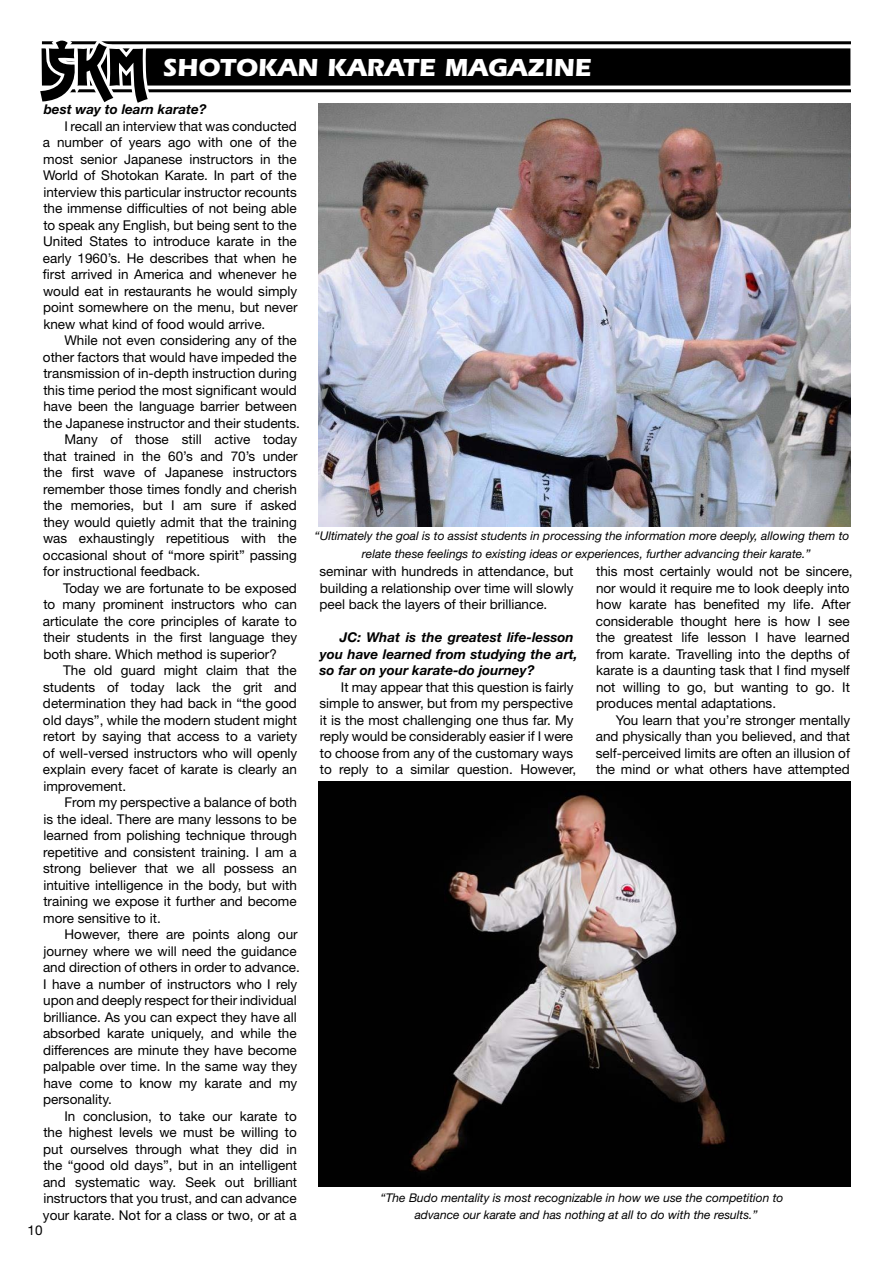
<style>
.page{position:relative;width:893px;height:1263px;background:#fff}
.page>*{position:absolute;margin:0;border:0;box-sizing:border-box;transform-origin:0 0}
.t1{font:700 25.5px "ITC Eras Std";color:#fff}
.t2{font:13.5px/16.5px "Helvetica Neue LT Std";color:#000;text-align:justify}
.t3{font:italic 700 13.5px/16.5px "Helvetica Neue LT Std";color:#000}
.t4{font:italic 12px/18px "Helvetica Neue LT Std";color:#000}
</style>
<div class="page">
<hr style="left:42px;top:89px;width:808px;height:3px;background:#000">
<hr style="left:42px;top:41px;width:808px;height:3px;background:#000">
<div style="left:42px;top:48px;width:808px;height:38px;background:#000"></div>
<svg style="left:40px;top:40px;width:114px;height:63px"></svg>
<img style="left:319px;top:781px;width:531px;height:406px">
<img style="left:319px;top:103px;width:531px;height:424px">
<h1 class="t1" style="left:162px;top:52px;width:431px">SHOTOKAN KARATE MAGAZINE</h1>
<p class="t3" style="left:44px;top:101px;width:165px">best way to learn karate?</p>
<p class="t2" style="left:43px;top:118px;width:256px;text-indent:22px">I recall an interview that was conducted a number of years ago with one of the most senior Japanese instructors in the World of Shotokan Karate. In part of the interview this particular instructor recounts the immense difficulties of not being able to speak any English, but being sent to the United States to introduce karate in the early 1960’s. He describes that when he first arrived in America and whenever he would eat in restaurants he would simply point somewhere on the menu, but never knew what kind of food would arrive.</p>
<p class="t2" style="left:64px;top:332px;width:234px">While not even considering any of the</p>
<p class="t2" style="left:43px;top:349px;width:255px">other factors that would have impeded the</p>
<p class="t2" style="left:43px;top:365px;width:255px">transmission of in-depth instruction during</p>
<p class="t2" style="left:43px;top:382px;width:255px">this time period the most significant would</p>
<p class="t2" style="left:43px;top:398px;width:255px">have been the language barrier between</p>
<p class="t2" style="left:43px;top:415px;width:258px">the Japanese instructor and their students.</p>
<p class="t2" style="left:64px;top:431px;width:234px">Many of those still active today</p>
<p class="t2" style="left:43px;top:448px;width:256px">that trained in the 60’s and 70’s under</p>
<p class="t2" style="left:43px;top:464px;width:255px">the first wave of Japanese instructors</p>
<p class="t2" style="left:43px;top:480px;width:255px">remember those times fondly and cherish</p>
<p class="t2" style="left:43px;top:497px;width:255px">the memories, but I am sure if asked</p>
<p class="t2" style="left:43px;top:513px;width:255px">they would quietly admit that the training</p>
<p class="t2" style="left:43px;top:530px;width:255px">was exhaustingly repetitious with the</p>
<p class="t2" style="left:43px;top:546px;width:255px">occasional shout of “more spirit” passing</p>
<p class="t2" style="left:43px;top:563px;width:159px">for instructional feedback.</p>
<p class="t2" style="left:63px;top:579px;width:235px">Today we are fortunate to be exposed</p>
<p class="t2" style="left:43px;top:596px;width:255px">to many prominent instructors who can</p>
<p class="t2" style="left:43px;top:612px;width:255px">articulate the core principles of karate to</p>
<p class="t2" style="left:43px;top:629px;width:255px">their students in the first language they</p>
<p class="t2" style="left:43px;top:645px;width:235px">both share. Which method is superior?</p>
<p class="t2" style="left:63px;top:662px;width:235px">The old guard might claim that the</p>
<p class="t2" style="left:43px;top:678px;width:255px">students of today lack the grit and</p>
<p class="t2" style="left:43px;top:695px;width:255px">determination they had back in “the good</p>
<p class="t2" style="left:43px;top:711px;width:256px">old days”, while the modern student might</p>
<p class="t2" style="left:43px;top:728px;width:255px">retort by saying that access to a variety</p>
<p class="t2" style="left:43px;top:744px;width:256px">of well-versed instructors who will openly</p>
<p class="t2" style="left:43px;top:761px;width:255px">explain every facet of karate is clearly an</p>
<p class="t2" style="left:43px;top:777px;width:84px">improvement.</p>
<p class="t2" style="left:65px;top:794px;width:234px">From my perspective a balance of both</p>
<p class="t2" style="left:43px;top:810px;width:255px">is the ideal. There are many lessons to be</p>
<p class="t2" style="left:44px;top:827px;width:255px">learned from polishing technique through</p>
<p class="t2" style="left:43px;top:843px;width:255px">repetitive and consistent training. I am a</p>
<p class="t2" style="left:43px;top:860px;width:255px">strong believer that we all possess an</p>
<p class="t2" style="left:43px;top:876px;width:255px">intuitive intelligence in the body, but with</p>
<p class="t2" style="left:43px;top:893px;width:255px">training we expose it further and become</p>
<p class="t2" style="left:43px;top:909px;width:119px">more sensitive to it.</p>
<p class="t2" style="left:65px;top:926px;width:235px">However, there are points along our</p>
<p class="t2" style="left:43px;top:942px;width:255px">journey where we will need the guidance</p>
<p class="t2" style="left:43px;top:959px;width:258px">and direction of others in order to advance.</p>
<p class="t2" style="left:43px;top:975px;width:256px">I have a number of instructors who I rely</p>
<p class="t2" style="left:43px;top:992px;width:255px">upon and deeply respect for their individual</p>
<p class="t2" style="left:43px;top:1008px;width:255px">brilliance. As you can expect they have all</p>
<p class="t2" style="left:43px;top:1025px;width:255px">absorbed karate uniquely, and while the</p>
<p class="t2" style="left:43px;top:1041px;width:255px">differences are minute they have become</p>
<p class="t2" style="left:43px;top:1058px;width:256px">palpable over time. In the same way they</p>
<p class="t2" style="left:43px;top:1074px;width:255px">have come to know my karate and my</p>
<p class="t2" style="left:43px;top:1091px;width:70px">personality.</p>
<p class="t2" style="left:64px;top:1107px;width:234px">In conclusion, to take our karate to</p>
<p class="t2" style="left:43px;top:1124px;width:255px">the highest levels we must be willing to</p>
<p class="t2" style="left:43px;top:1140px;width:255px">put ourselves through what they did in</p>
<p class="t2" style="left:43px;top:1157px;width:255px">the “good old days”, but in an intelligent</p>
<p class="t2" style="left:43px;top:1173px;width:256px">and systematic way. Seek out brilliant</p>
<p class="t2" style="left:43px;top:1190px;width:255px">instructors that you trust, and can advance</p>
<p class="t2" style="left:43px;top:1206px;width:255px">your karate. Not for a class or two, or at a</p>
<p class="t2" style="left:28px;top:1222px;width:17px">10</p>
<p class="t4" style="left:362px;top:526px;width:489px;text-indent:-47px">“Ultimately the goal is to assist students in processing the information more deeply, allowing them to relate these feelings to existing ideas or experiences, further advancing their karate.”</p>
<p class="t2" style="left:319px;top:563px;width:256px">seminar with hundreds in attendance, but building a relationship over time will slowly peel back the layers of their brilliance.</p>
<p class="t3" style="left:320px;top:629px;width:260px;text-indent:20px">JC: What is the greatest life-lesson you have learned from studying the art, so far on your karate-do journey?</p>
<p class="t2" style="left:319px;top:678px;width:258px;text-align:left;text-indent:21px">It may appear that this question is fairly simple to answer, but from my perspective it is the most challenging one thus far. My reply would be considerably easier if I were to choose from any of the customary ways to reply to a similar question. However,</p>
<p class="t2" style="left:596px;top:563px;width:258px;text-align:left">this most certainly would not be sincere, nor would it require me to look deeply into how karate has benefited my life. After considerable thought here is how I see the greatest life lesson I have learned from karate. Travelling into the depths of karate is a daunting task that I find myself not willing to go, but wanting to go. It produces mental adaptations.</p>
<p class="t2" style="left:596px;top:711px;width:256px;text-indent:20px">You learn that you’re stronger mentally and physically than you believed, and that self-perceived limits are often an illusion of the mind or what others have attempted</p>
<p class="t4" style="left:415px;top:1188px;width:370px;text-indent:-34px">“The Budo mentality is most recognizable in how we use the competition to advance our karate and has nothing at all to do with the results.”</p>
</div>
